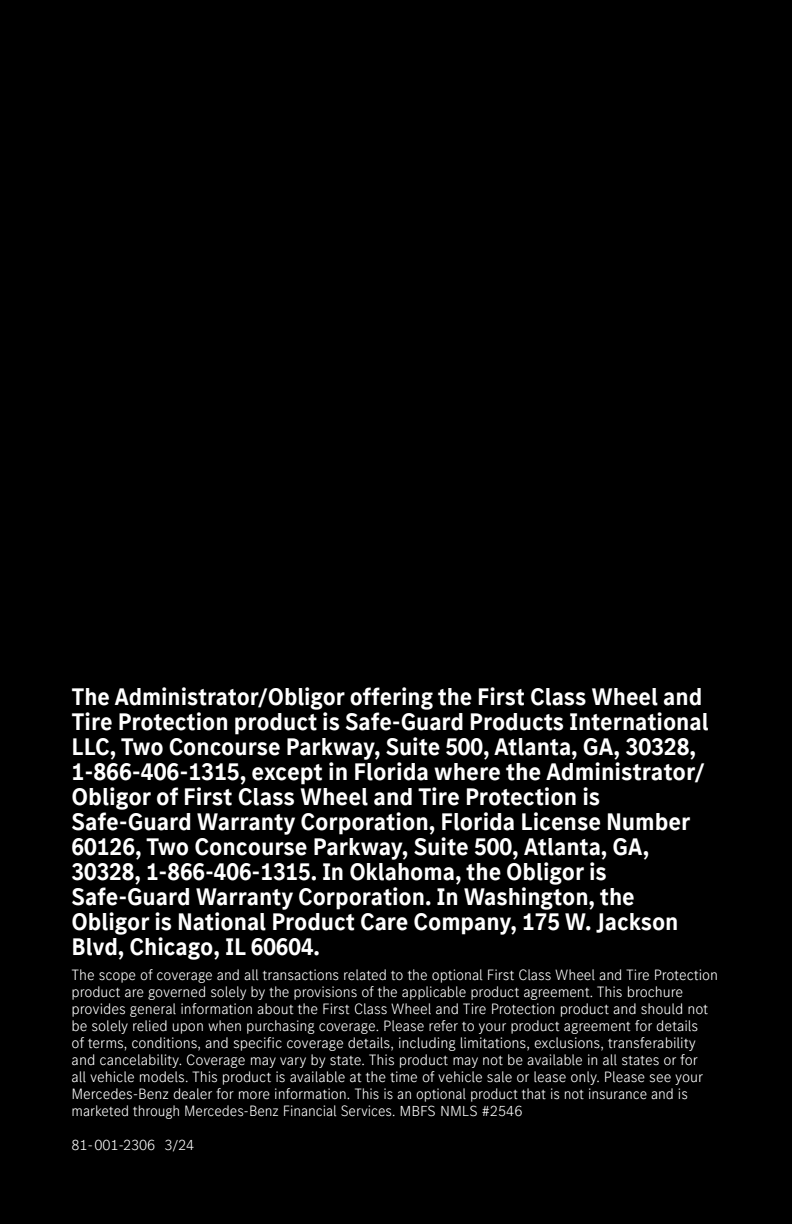
<style>
.page{position:relative;width:792px;height:1224px;background:#000}
.page>*{position:absolute;margin:0;border:0;box-sizing:border-box;transform-origin:0 0}
.t1{font:700 24.8px/25px "MB Corpo S Text Office";letter-spacing:-.005em;color:#fff;scale:.93 1}
.t2{font:300 15.4px/17px "MB Corpo S Text Office";letter-spacing:-.005em;color:#fff;scale:.95 1}
.t3{font:300 15px "MB Corpo S Text Office";letter-spacing:-.01em;color:#fff}
.s1{font-size:15px}
</style>
<div class="page">
<p class="t1" style="left:72px;top:684px;width:687px">The Administrator/Obligor offering the First Class Wheel and Tire Protection product is Safe-Guard Products International LLC, Two Concourse Parkway, Suite 500, Atlanta, GA, 30328, 1-866-406-1315, except in Florida where the Administrator/ Obligor of First Class Wheel and Tire Protection is Safe-Guard Warranty Corporation, Florida License Number 60126, Two Concourse Parkway, Suite 500, Atlanta, GA, 30328, 1-866-406-1315. In Oklahoma, the Obligor is Safe-Guard Warranty Corporation. In Washington, the Obligor is National Product Care Company, 175 W. Jackson Blvd, Chicago, IL 60604.</p>
<p class="t2" style="left:71px;top:966px;width:682px">The scope of coverage and all transactions related to the optional First Class Wheel and Tire Protection product are governed solely by the provisions of the applicable product agreement. This brochure provides general information about the First Class Wheel and Tire Protection product and should not be solely relied upon when purchasing coverage. Please refer to your product agreement for details<br>of terms, conditions, and specific coverage details, including limitations, exclusions, transferability and cancelability. Coverage may vary by state. This product may not be available in all states or for<br>all vehicle models. This product is available at the time of vehicle sale or lease only. Please see your Mercedes-Benz dealer for more information. This is an optional product that is not insurance and is marketed through Mercedes-Benz Financial Services. <span class="s1">MBFS NMLS #2546</span></p>
<p class="t3" style="left:72px;top:1135px;width:124px">81-001-2306 3/24</p>
</div>
